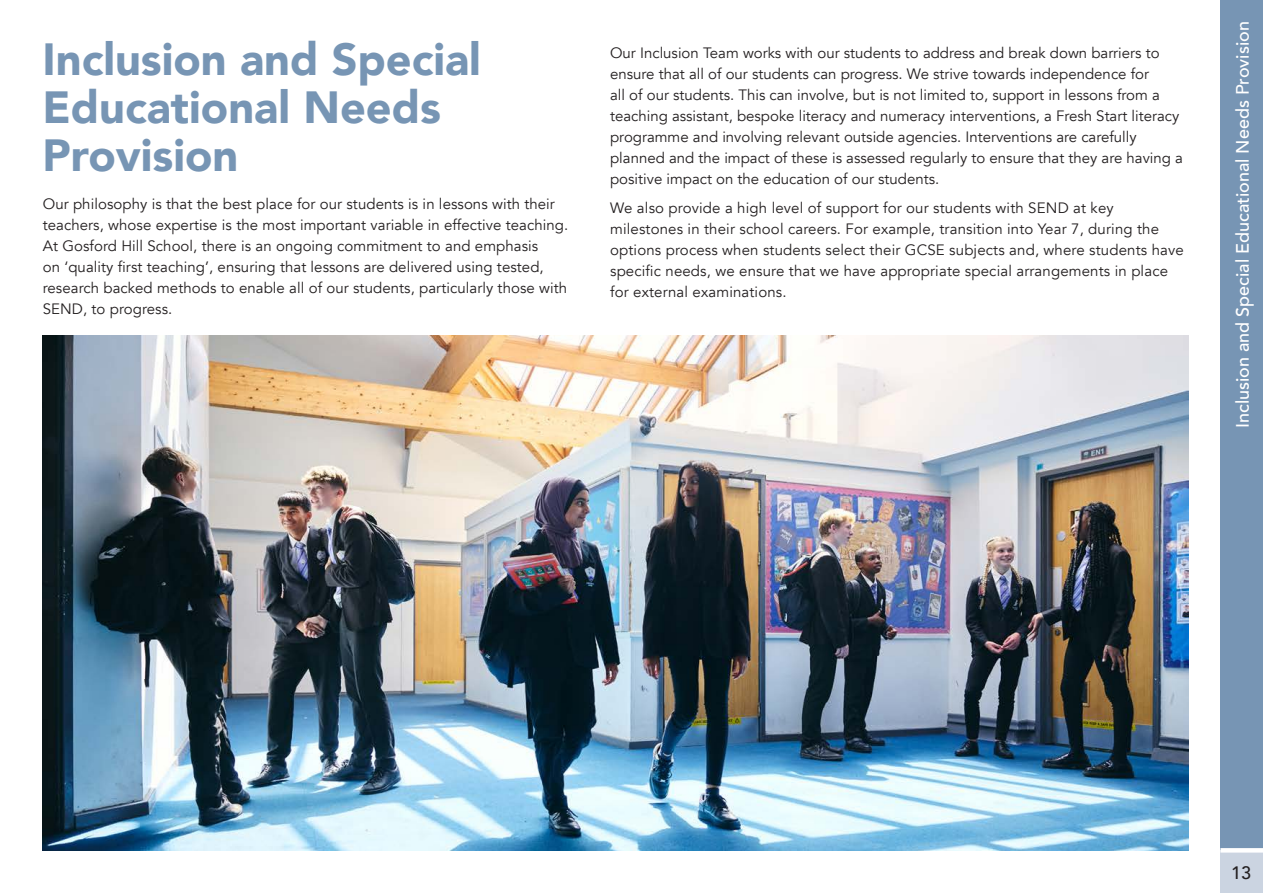
<style>
.page{position:relative;width:1263px;height:893px;background:#fff}
.page>*{position:absolute;margin:0;border:0;box-sizing:border-box;transform-origin:0 0}
.t1{font:900 45px/48px "Avenir";color:#7795b4}
.t2{font:500 18px "Avenir";color:#fff}
.t3{font:500 18px "Avenir";color:#231f20}
.t4{font:15px/21px "Avenir";letter-spacing:.005em;color:#231f20}
</style>
<div class="page">
<div style="left:1220px;top:0;width:43px;height:893px;background:#7795b4"></div>
<div style="left:1220px;top:850px;width:43px;height:43px;background:#cbd4e1"></div>
<div style="left:1220px;top:848px;width:43px;height:5px;background:#fff"></div>
<img style="left:43px;top:335px;width:1145px;height:515px">
<hr style="left:0;top:0;width:1px;height:578px;background:#262d2f">
<p class="t1" style="left:43px;top:34px;width:440px">Inclusion and Special<br>Educational Needs<br>Provision</p>
<p class="t4" style="left:43px;top:194px;width:527px">Our philosophy is that the best place for our students is in lessons with their teachers, whose expertise is the most important variable in effective teaching.</p>
<p class="t4" style="left:43px;top:236px;width:526px">At Gosford Hill School, there is an ongoing commitment to and emphasis<br>on ‘quality first teaching’, ensuring that lessons are delivered using tested, research backed methods to enable all of our students, particularly those with SEND, to progress.</p>
<p class="t4" style="left:610px;top:42px;width:574px">Our Inclusion Team works with our students to address and break down barriers to ensure that all of our students can progress. We strive towards independence for<br>all of our students. This can involve, but is not limited to, support in lessons from a teaching assistant, bespoke literacy and numeracy interventions, a Fresh Start literacy programme and involving relevant outside agencies. Interventions are carefully planned and the impact of these is assessed regularly to ensure that they are having a positive impact on the education of our students.</p>
<p class="t4" style="left:610px;top:198px;width:575px">We also provide a high level of support for our students with SEND at key milestones in their school careers. For example, transition into Year 7, during the options process when students select their GCSE subjects and, where students have specific needs, we ensure that we have appropriate special arrangements in place for external examinations.</p>
<p class="t2" style="left:1227px;top:428px;width:408px;rotate:-90deg">Inclusion and Special Educational Needs Provision</p>
<p class="t3" style="left:1231px;top:857px;width:22px">13</p>
</div>
